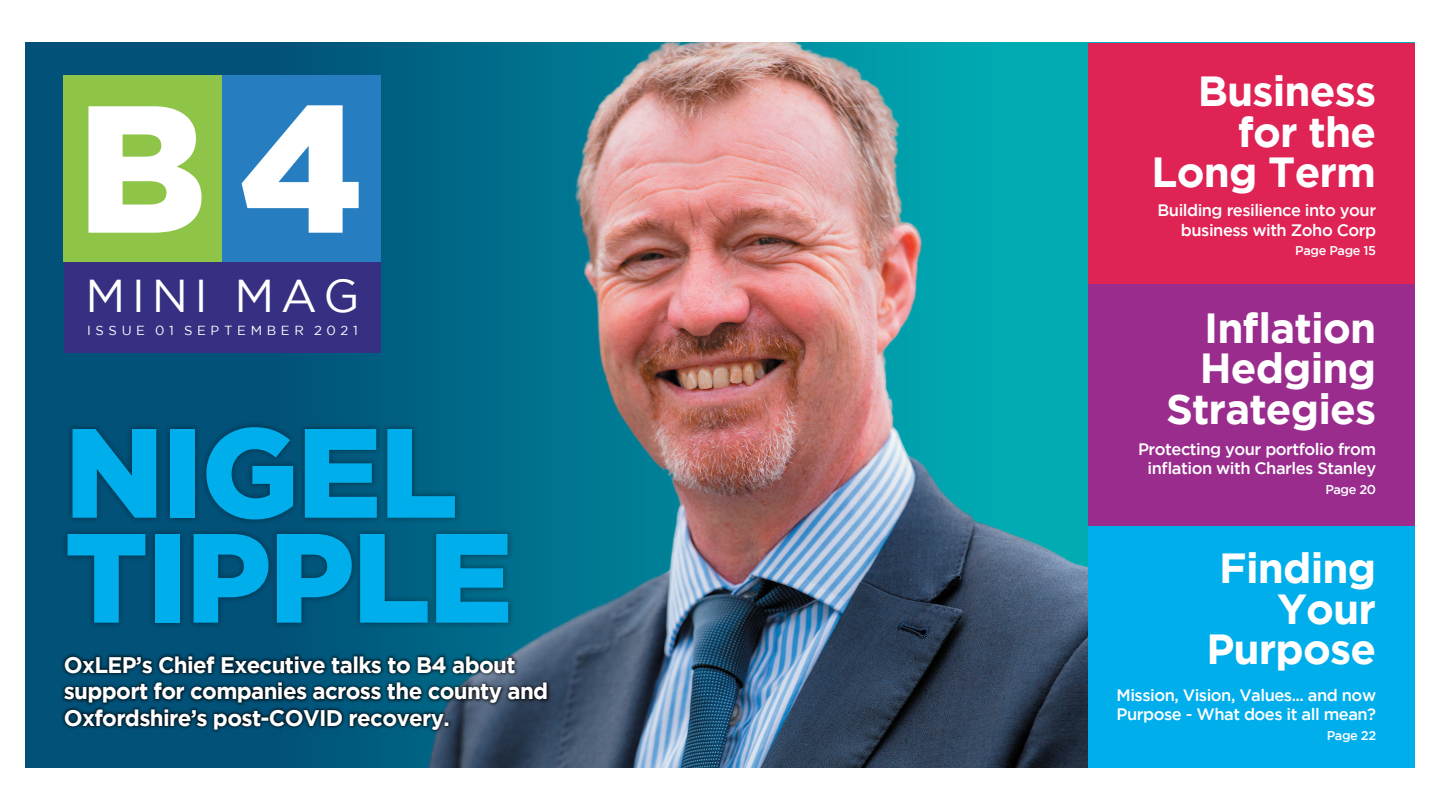
<style>
.page{position:relative;width:1440px;height:810px;background:#fff}
.page>*{position:absolute;margin:0;border:0;box-sizing:border-box;transform-origin:0 0}
.t1{font:900 180.6px "Gotham";color:#fff}
.t2{font:900 126.75px/104.9px "Gotham";letter-spacing:-.015em;color:#00aeec}
.t3{font:45.97px "Gotham";letter-spacing:.14em;color:#fff}
.t4{font:700 42px/40.5px "Gotham";letter-spacing:-.02em;color:#fff;text-align:right}
.t5{font:700 22.5px/26.2px "Gotham";letter-spacing:-.03em;color:#fff}
.t6{font:500 16.5px/19.5px "Gotham";letter-spacing:-.03em;color:#fff;text-align:center}
.t7{font:13.12px "Gotham";letter-spacing:.355em;color:#fff}
.t8{font:500 12.75px "Gotham";letter-spacing:-.03em;color:#fff}
</style>
<div class="page">
<div style="left:26px;top:43px;width:1388px;height:724px;background:#025178"></div>
<img style="left:348px;top:43px;width:848px;height:725px">
<div style="left:1088px;top:43px;width:326px;height:242px;background:#df2354"></div>
<div style="left:1088px;top:285px;width:326px;height:241px;background:#9a2c8e"></div>
<div style="left:1088px;top:526px;width:326px;height:241px;background:#00aeec"></div>
<div style="left:64px;top:75px;width:158px;height:187px;background:#8ec548"></div>
<div style="left:222px;top:75px;width:158px;height:187px;background:#267ec1"></div>
<div style="left:64px;top:262px;width:316px;height:90px;background:#362f82"></div>
<div style="left:61px;top:421px;width:454px;height:208px;background:#000;opacity:.36"></div>
<div style="left:60px;top:652px;width:491px;height:82px;background:#000;opacity:.85"></div>
<h1 class="t1" style="left:77px;top:64px;width:288px">B4</h1>
<h3 class="t3" style="left:86px;top:270px;width:276px">MINI MAG</h3>
<p class="t7" style="left:87px;top:324px;width:272px">ISSUE 01 SEPTEMBER 2021</p>
<h2 class="t2" style="left:65px;top:417px;width:450px">NIGEL<br>TIPPLE</h2>
<h3 class="t5" style="left:64px;top:651px;width:453px">OxLEP’s Chief Executive talks to B4 about</h3>
<h3 class="t5" style="left:64px;top:678px;width:486px">support for companies across the county and<br>Oxfordshire’s post-COVID recovery.</h3>
<h3 class="t4" style="left:1152px;top:70px;width:226px">Business for the<br>Long Term</h3>
<p class="t6" style="left:1158px;top:200px;width:220px;text-align:right">Building resilience into your business with Zoho Corp</p>
<p class="t8" style="left:1295px;top:244px;width:82px">Page Page 15</p>
<h3 class="t4" style="left:1166px;top:307px;width:212px">Inflation<br>Hedging<br>Strategies</h3>
<p class="t6" style="left:1138px;top:439px;width:240px">Protecting your portfolio from inflation with Charles Stanley</p>
<p class="t8" style="left:1325px;top:482px;width:52px">Page 20</p>
<h3 class="t4" style="left:1219px;top:547px;width:158px">Finding<br>Your</h3>
<h3 class="t4" style="left:1206px;top:628px;width:171px">Purpose</h3>
<p class="t6" style="left:1117px;top:685px;width:261px;text-align:left">Mission, Vision, Values... and now<br>Purpose - What does it all mean?</p>
<p class="t8" style="left:1327px;top:728px;width:51px">Page 22</p>
</div>
